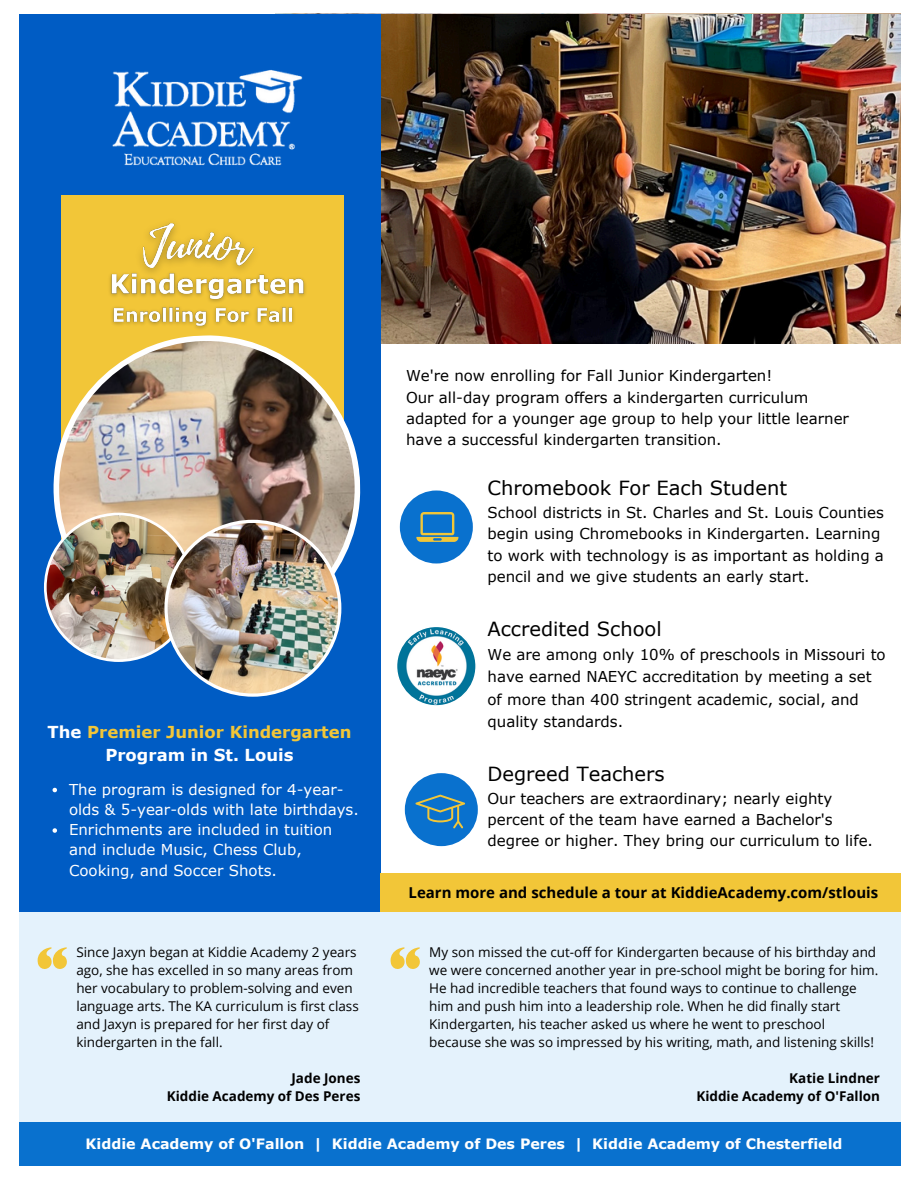
<style>
.page{position:relative;width:918px;height:1188px;background:#fff}
.page>*{position:absolute;margin:0;border:0;box-sizing:border-box;transform-origin:0 0}
.t1{font:19.5px "Verdana";color:#000}
.t2{font:700 16.5px/22.5px "Verdana";color:#f2c638;text-align:center}
.t3{font:15px/21.3px "Verdana";color:#000}
.t4{font:15px/20.2px "Verdana";color:#fff}
.t5{font:700 15px "Open Sans";color:#000}
.t6{font:700 14.25px "Verdana";color:#fff}
.t7{font:13.5px/18px "Open Sans";color:#000}
.t8{font:700 13.5px/18px "Open Sans";color:#000;text-align:right}
.s1{color:#fff}
</style>
<div class="page">
<img style="left:381px;top:15px;width:520px;height:328px">
<div style="left:0;top:15px;width:381px;height:951px;background:#005cc4"></div>
<div style="left:0;top:912px;width:907px;height:224px;background:#e4f2fc"></div>
<img style="left:112px;top:70px;width:191px;height:96px">
<div style="left:0;top:1123px;width:911px;height:43px;background:#0971ce"></div>
<div style="left:901px;top:0;width:17px;height:1188px;background:#fff"></div>
<svg style="left:397px;top:627px;width:79px;height:79px"></svg>
<div style="left:0;top:0;width:18px;height:1188px;background:#fff"></div>
<div style="left:405px;top:773px;width:73px;height:73px;background:#0971ce;border-radius:50%"></div>
<svg style="left:415px;top:795px;width:50px;height:33px"></svg>
<div style="left:62px;top:195px;width:282px;height:354px;background:#f2c638"></div>
<img style="left:53px;top:331px;width:308px;height:284px">
<div style="left:400px;top:490px;width:73px;height:74px;background:#0971ce;border-radius:50%"></div>
<svg style="left:416px;top:512px;width:42px;height:30px"></svg>
<img style="left:44px;top:513px;width:297px;height:184px">
<svg style="left:38px;top:947px;width:29px;height:22px"></svg>
<img style="left:140px;top:223px;width:114px;height:43px">
<img style="left:93px;top:266px;width:218px;height:69px">
<svg style="left:53px;top:788px;width:4px;height:4px"></svg>
<svg style="left:53px;top:828px;width:4px;height:5px"></svg>
<svg style="left:391px;top:947px;width:29px;height:22px"></svg>
<div style="left:381px;top:873px;width:520px;height:39px;background:#f2c638"></div>
<h4 class="t2" style="left:48px;top:721px;width:305px"><span class="s1">The</span> Premier Junior Kindergarten<br><span class="s1">Program in St. Louis</span></h4>
<h4 class="t4" style="left:69px;top:778px;width:291px">The program is designed for 4-year&shy;olds &amp; 5-year-olds with late birthdays.</h4>
<h4 class="t4" style="left:69px;top:819px;width:265px">Enrichments are included in tuition and include Music, Chess Club,<br>Cooking, and Soccer Shots.</h4>
<p class="t7" style="left:76px;top:942px;width:284px">Since Jaxyn began at Kiddie Academy 2 years ago, she has excelled in so many areas from her vocabulary to problem-solving and even language arts. The KA curriculum is first class and Jaxyn is prepared for her first day of kindergarten in the fall.</p>
<p class="t8" style="left:167px;top:1068px;width:195px">Jade Jones<br>Kiddie Academy of Des Peres</p>
<p class="t3" style="left:406px;top:365px;width:445px">We're now enrolling for Fall Junior Kindergarten!<br>Our all-day program offers a kindergarten curriculum adapted for a younger age group to help your little learner have a successful kindergarten transition.</p>
<p class="t1" style="left:488px;top:476px;width:301px">Chromebook For Each Student</p>
<p class="t3" style="left:488px;top:501px;width:398px">School districts in St. Charles and St. Louis Counties begin using Chromebooks in Kindergarten. Learning to work with technology is as important as holding a pencil and we give students an early start.</p>
<p class="t1" style="left:488px;top:616px;width:176px">Accredited School</p>
<p class="t3" style="left:488px;top:642px;width:400px;line-height:22.5px">We are among only 10% of preschools in Missouri to have earned NAEYC accreditation by meeting a set of more than 400 stringent academic, social, and quality standards.</p>
<h3 class="t1" style="left:488px;top:762px;width:179px">Degreed Teachers</h3>
<h3 class="t3" style="left:488px;top:787px;width:387px">Our teachers are extraordinary; nearly eighty percent of the team have earned a Bachelor's degree or higher. They bring our curriculum to life.</h3>
<p class="t5" style="left:409px;top:882px;width:471px">Learn more and schedule a tour at KiddieAcademy.com/stlouis</p>
<p class="t7" style="left:429px;top:942px;width:451px">My son missed the cut-off for Kindergarten because of his birthday and we were concerned another year in pre-school might be boring for him.<br>He had incredible teachers that found ways to continue to challenge him and push him into a leadership role. When he did finally start Kindergarten, his teacher asked us where he went to preschool because she was so impressed by his writing, math, and listening skills!</p>
<p class="t8" style="left:696px;top:1068px;width:185px">Katie Lindner<br>Kiddie Academy of O'Fallon</p>
<h4 class="t6" style="left:86px;top:1135px;width:759px">Kiddie Academy of O'Fallon | Kiddie Academy of Des Peres | Kiddie Academy of Chesterfield</h4>
</div>
